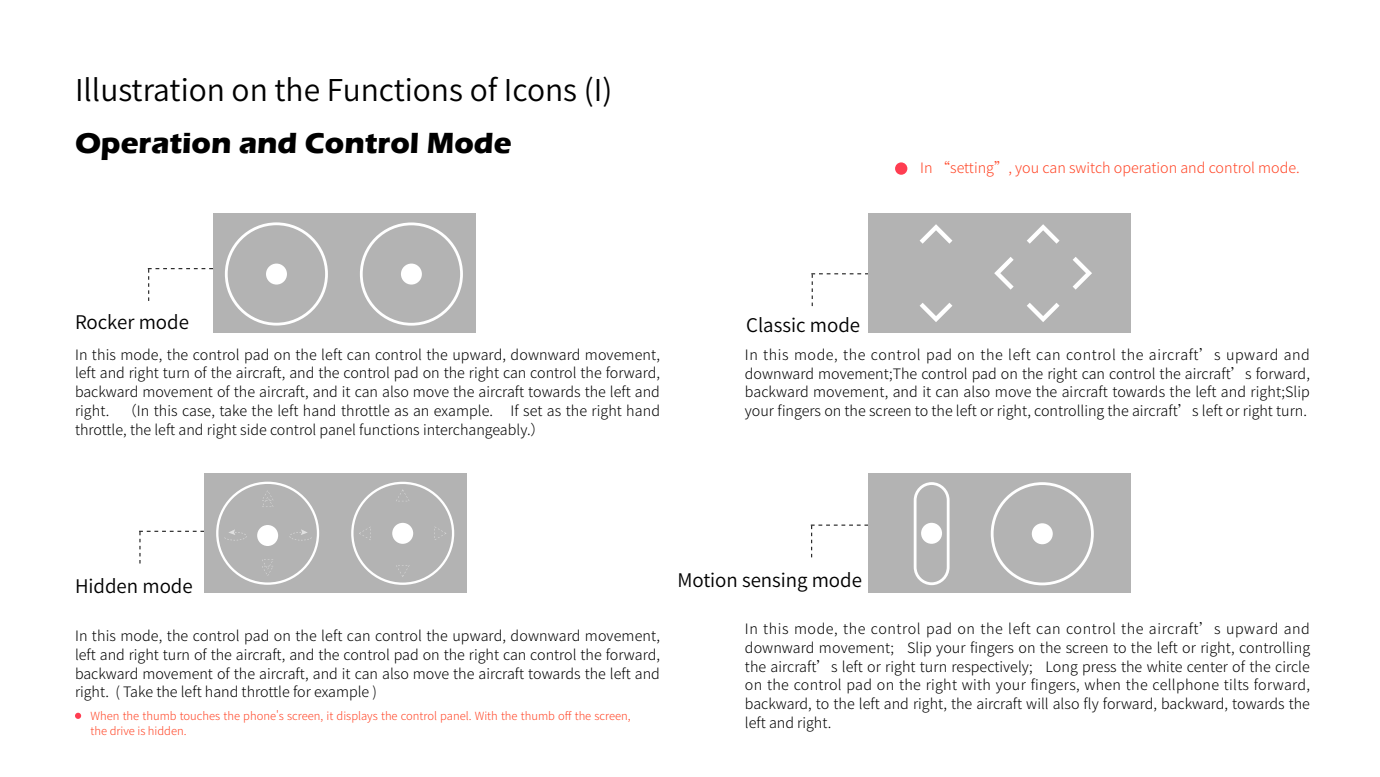
<style>
.page{position:relative;width:1380px;height:777px;background:#fff}
.page>*{position:absolute;margin:0;border:0;box-sizing:border-box;transform-origin:0 0}
.t1{font:30px "Source Han Sans CN";color:#000}
.t2{font:700 30px "Eras ITC";color:#000}
.t3{font:18.75px "Source Han Sans CN";color:#000}
.t4{font:300 14.38px/18.8px "Source Han Sans CN";color:#000;text-align:justify}
.t5{font:300 14.38px "Source Han Sans CN";color:#ff4425}
.t6{font:300 11.25px/15px "Source Han Sans CN";color:#ff4425}
</style>
<div class="page">
<svg style="left:139px;top:530px;width:65px;height:33px"></svg>
<svg style="left:811px;top:524px;width:57px;height:33px"></svg>
<svg style="left:811px;top:273px;width:58px;height:33px"></svg>
<div style="left:895px;top:162px;width:12px;height:13px;background:#ff3d51;border-radius:50%"></div>
<div style="left:213px;top:213px;width:263px;height:120px;background:#b3b3b3"></div>
<div style="left:225px;top:222px;width:103px;height:103px;border:3px solid #fff;border-radius:50%"></div>
<div style="left:266px;top:263px;width:21px;height:21px;background:#fff;border-radius:50%"></div>
<div style="left:360px;top:222px;width:103px;height:103px;border:3px solid #fff;border-radius:50%"></div>
<div style="left:401px;top:263px;width:21px;height:21px;background:#fff;border-radius:50%"></div>
<div style="left:869px;top:213px;width:262px;height:120px;background:#b3b3b3"></div>
<svg style="left:920px;top:224px;width:32px;height:19px"></svg>
<svg style="left:920px;top:303px;width:32px;height:19px"></svg>
<svg style="left:1027px;top:224px;width:33px;height:19px"></svg>
<svg style="left:1027px;top:303px;width:33px;height:19px"></svg>
<svg style="left:994px;top:257px;width:20px;height:32px"></svg>
<svg style="left:1073px;top:257px;width:19px;height:32px"></svg>
<div style="left:868px;top:472px;width:263px;height:120px;background:#b3b3b3"></div>
<div style="left:921px;top:522px;width:21px;height:21px;background:#fff;border-radius:50%"></div>
<div style="left:991px;top:482px;width:103px;height:103px;border:3px solid #fff;border-radius:50%"></div>
<div style="left:1032px;top:523px;width:21px;height:21px;background:#fff;border-radius:50%"></div>
<div style="left:914px;top:482px;width:36px;height:103px;border:3px solid #fff;border-radius:17px"></div>
<div style="left:204px;top:472px;width:263px;height:120px;background:#b3b3b3"></div>
<svg style="left:351px;top:481px;width:103px;height:103px"></svg>
<svg style="left:216px;top:481px;width:103px;height:103px"></svg>
<div style="left:257px;top:525px;width:21px;height:20px;background:#fff;border-radius:50%"></div>
<div style="left:392px;top:522px;width:21px;height:21px;background:#fff;border-radius:50%"></div>
<svg style="left:148px;top:268px;width:65px;height:33px"></svg>
<svg style="left:75px;top:712px;width:6px;height:6px"></svg>
<p class="t1" style="left:75px;top:74px;width:539px">Illustration on the Functions of Icons (I)</p>
<p class="t2" style="left:75px;top:126px;width:438px">Operation and Control Mode</p>
<p class="t5" style="left:920px;top:160px;width:381px">In “setting”, you can switch operation and control mode.</p>
<p class="t3" style="left:75px;top:311px;width:116px">Rocker mode</p>
<p class="t4" style="left:75px;top:345px;width:587px">In this mode, the control pad on the left can control the upward, downward movement, left and right turn of the aircraft, and the control pad on the right can control the forward, backward movement of the aircraft, and it can also move the aircraft towards the left and right. （In this case, take the left hand throttle as an example. If set as the right hand throttle, the left and right side control panel functions interchangeably.）</p>
<p class="t3" style="left:746px;top:314px;width:116px">Classic mode</p>
<p class="t4" style="left:745px;top:345px;width:567px">In this mode, the control pad on the left can control the aircraft’s upward and downward movement;The control pad on the right can control the aircraft’s forward, backward movement, and it can also move the aircraft towards the left and right;Slip your fingers on the screen to the left or right, controlling the aircraft’s left or right turn.</p>
<p class="t3" style="left:75px;top:575px;width:119px">Hidden mode</p>
<p class="t4" style="left:75px;top:626px;width:587px">In this mode, the control pad on the left can control the upward, downward movement, left and right turn of the aircraft, and the control pad on the right can control the forward, backward movement of the aircraft, and it can also move the aircraft towards the left and right. ( Take the left hand throttle for example )</p>
<p class="t6" style="left:91px;top:708px;width:542px">When the thumb touches the phone's screen, it displays the control panel. With the thumb off the screen, the drive is hidden.</p>
<p class="t3" style="left:678px;top:569px;width:186px">Motion sensing mode</p>
<p class="t4" style="left:745px;top:619px;width:567px">In this mode, the control pad on the left can control the aircraft’s upward and downward movement; Slip your fingers on the screen to the left or right, controlling the aircraft’s left or right turn respectively; Long press the white center of the circle on the control pad on the right with your fingers, when the cellphone tilts forward, backward, to the left and right, the aircraft will also fly forward, backward, towards the left and right.</p>
</div>
